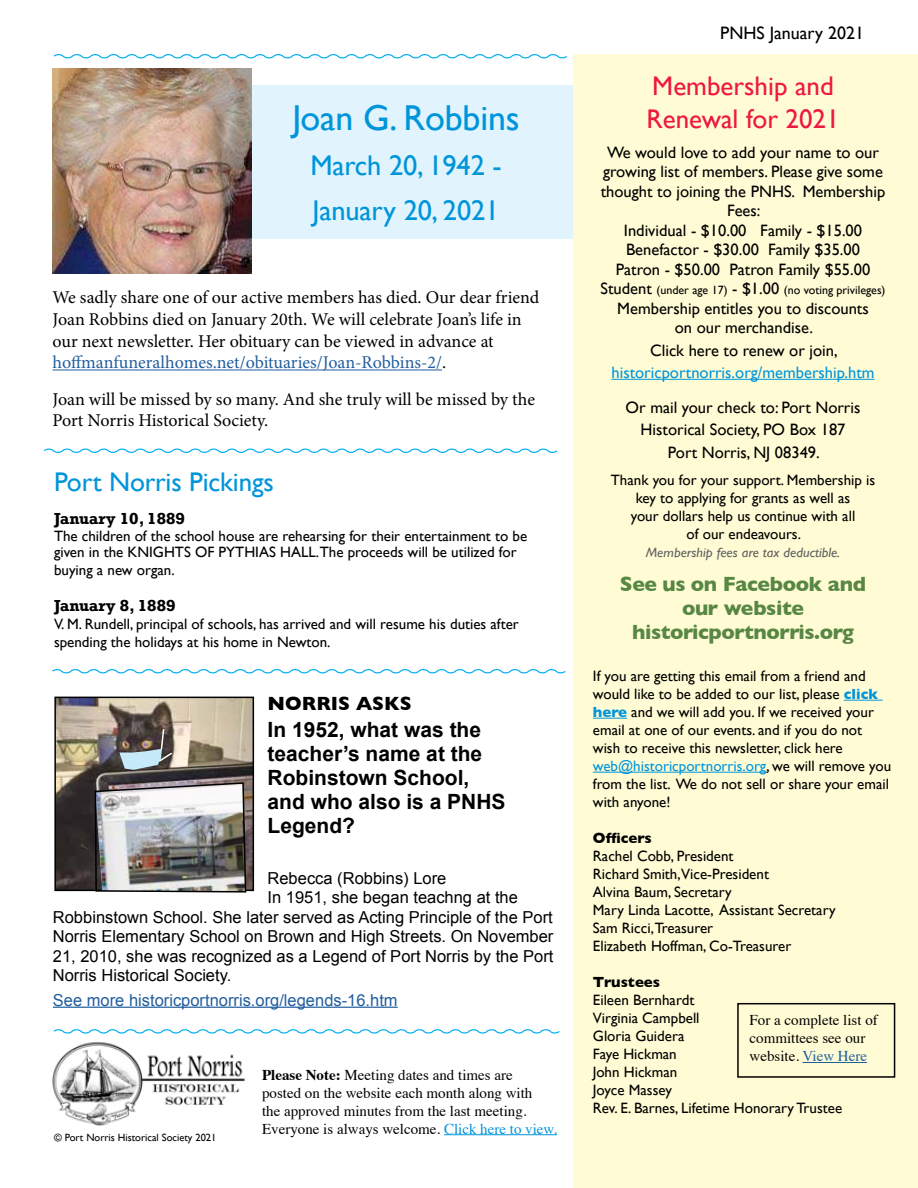
<style>
.page{position:relative;width:918px;height:1188px;background:#fff}
.page>*{position:absolute;margin:0;border:0;box-sizing:border-box;transform-origin:0 0}
.t1{font:36px "Gill Sans";letter-spacing:-.005em;color:#0095da}
.t2{font:28.5px/45px "Gill Sans";letter-spacing:-.005em;color:#0095da}
.t3{font:27px/32.4px "Gill Sans";color:#ed1941}
.t4{font:27px "Gill Sans";letter-spacing:-.005em;color:#0095da}
.t5{font:700 21px/24px "Arial";color:#000}
.t6{font:700 21px/24px "Gill Sans";letter-spacing:-.02em;color:#588744;text-align:center}
.t7{font:700 19.5px "Gill Sans";color:#000}
.t8{font:18px/21.6px "Minion Pro";color:#000}
.t9{font:18px "Gill Sans";color:#000}
.t10{font:16.5px/19.5px "Gill Sans";color:#000;text-align:center}
.t11{font:16.5px "Arial";color:#000}
.t12{font:16.5px "Arial";color:#215e9e}
.t13{font:16.5px "Gill Sans";color:#0095da}
.t14{font:15px/18px "Gill Sans";color:#000}
.t15{font:15px/18px "Times";color:#000}
.t16{font:700 15px "Rockwell";color:#000}
.t17{font:700 15px "Gill Sans";color:#000}
.t18{font:italic 13.5px "Gill Sans";color:#616161;scale:1.05 1}
.t19{font:12px "Gill Sans";color:#000}
.t20{font:10.5px "Gill Sans";color:#000}
.s1{color:#215e9e}
.s2{font-weight:700}
.s3{color:#0095da}
.s4{font-size:16.5px}
.s5{font-size:15px}
.s6{font-weight:700;color:#0095da}
</style>
<div class="page">
<div style="left:247px;top:86px;width:327px;height:153px;background:#e1f4fd"></div>
<hr style="left:53px;top:1007px;width:345px;height:1px;background:#215e9e">
<div style="left:574px;top:54px;width:344px;height:1134px;background:#fffcd5"></div>
<img style="left:52px;top:1042px;width:193px;height:84px">
<hr style="left:611px;top:379px;width:264px;height:1px;background:#0095da">
<hr style="left:844px;top:700px;width:39px;height:1px;background:#0095da">
<hr style="left:593px;top:718px;width:34px;height:1px;background:#0095da">
<hr style="left:593px;top:772px;width:173px;height:1px;background:#0095da">
<hr style="left:444px;top:1134px;width:113px;height:1px;background:#0095da">
<hr style="left:803px;top:1062px;width:64px;height:1px;background:#215e9e">
<svg style="left:53px;top:1029px;width:507px;height:5px"></svg>
<div style="left:737px;top:1003px;width:158px;height:75px;border:2px solid #000"></div>
<svg style="left:52px;top:669px;width:514px;height:5px"></svg>
<img style="left:57px;top:700px;width:194px;height:188px">
<div style="left:54px;top:697px;width:200px;height:194px;border:2px solid #000"></div>
<img style="left:93px;top:781px;width:154px;height:112px">
<svg style="left:53px;top:54px;width:514px;height:5px"></svg>
<svg style="left:119px;top:727px;width:55px;height:43px;background:#767676"></svg>
<img style="left:53px;top:68px;width:198px;height:205px">
<hr style="left:52px;top:370px;width:390px;height:1px;background:#215e9e">
<svg style="left:44px;top:448px;width:514px;height:5px"></svg>
<h1 class="t1" style="left:292px;top:97px;width:229px">Joan G. Robbins</h1>
<h2 class="t2" style="left:310px;top:143px;width:193px">March 20, 1942 -<br>January 20, 2021</h2>
<p class="t8" style="left:52px;top:287px;width:488px">We sadly share one of our active members has died. Our dear friend Joan Robbins died on January 20th. We will celebrate Joan’s life in our next newsletter. Her obituary can be viewed in advance at <span class="s1">hoffmanfuneralhomes.net/obituaries/Joan-Robbins-2/</span>.</p>
<p class="t8" style="left:52px;top:388px;width:484px">Joan will be missed by so many. And she truly will be missed by the<br>Port Norris Historical Society.</p>
<h3 class="t4" style="left:54px;top:466px;width:221px">Port Norris Pickings</h3>
<p class="t16" style="left:54px;top:509px;width:133px">January 10, 1889</p>
<p class="t14" style="left:54px;top:527px;width:475px;line-height:16.5px">The children of the school house are rehearsing for their entertainment to be given in the KNIGHTS OF PYTHIAS HALL.The proceeds will be utilized for</p>
<p class="t14" style="left:54px;top:561px;width:122px">buying a new organ.</p>
<p class="t16" style="left:54px;top:596px;width:123px">January 8, 1889</p>
<p class="t14" style="left:54px;top:615px;width:466px">V. M. Rundell, principal of schools, has arrived and will resume his duties after spending the holidays at his home in Newton.</p>
<h3 class="t7" style="left:268px;top:688px;width:146px">NORRIS ASKS</h3>
<h3 class="t5" style="left:268px;top:718px;width:240px">In 1952, what was the teacher’s name at the<br>Robinstown School, and who also is a PNHS<br>Legend?</h3>
<p class="t11" style="left:268px;top:867px;width:180px">Rebecca (Robbins) Lore</p>
<p class="t11" style="left:268px;top:887px;width:252px">In 1951, she began teachng at the</p>
<p class="t11" style="left:53px;top:906px;width:501px">Robbinstown School. She later served as Acting Principle of the Port</p>
<p class="t11" style="left:53px;top:926px;width:502px">Norris Elementary School on Brown and High Streets. On November</p>
<p class="t11" style="left:53px;top:945px;width:502px">21, 2010, she was recognized as a Legend of Port Norris by the Port</p>
<p class="t11" style="left:53px;top:965px;width:180px">Norris Historical Society.</p>
<p class="t12" style="left:53px;top:989px;width:346px">See more historicportnorris.org/legends-16.htm</p>
<p class="t20" style="left:54px;top:1132px;width:164px">© Port Norris Historical Society 2021</p>
<p class="t15" style="left:262px;top:1064px;width:297px"><span class="s2">Please Note:</span> Meeting dates and times are<br>posted on the website each month along with<br>the approved minutes from the last meeting.<br>Everyone is always welcome. <span class="s3">Click here to view.</span></p>
<p class="t9" style="left:720px;top:23px;width:145px">PNHS January 2021</p>
<h3 class="t3" style="left:646px;top:70px;width:195px">Membership and<br>Renewal for 2021</h3>
<p class="t10" style="left:601px;top:142px;width:286px">We would love to add your name to our growing list of members. Please give some thought to joining the PNHS. Membership<br>Fees:<br>Individual - $10.00 Family - $15.00<br>Benefactor - $30.00 Family $35.00<br>Patron - $50.00 Patron Family $55.00</p>
<p class="t19" style="left:601px;top:283px;width:286px"><span class="s4">Student</span> (under age 17) <span class="s4">- $1.00</span> (no voting privileges)</p>
<p class="t10" style="left:617px;top:298px;width:253px">Membership entitles you to discounts on our merchandise.</p>
<p class="t10" style="left:650px;top:340px;width:189px">Click here to renew or join,</p>
<p class="t13" style="left:611px;top:363px;width:265px">historicportnorris.org/membership.htm</p>
<p class="t10" style="left:626px;top:396px;width:236px;line-height:22.5px">Or mail your check to: Port Norris<br>Historical Society, PO Box 187<br>Port Norris, NJ 08349.</p>
<p class="t14" style="left:611px;top:470px;width:266px;text-align:center">Thank you for your support. Membership is key to applying for grants as well as<br>your dollars help us continue with all<br>of our endeavours.</p>
<p class="t18" style="left:646px;top:544px;width:187px">Membership fees are tax deductible<span class="s5">.</span></p>
<h3 class="t6" style="left:620px;top:571px;width:248px">See us on Facebook and our website historicportnorris.org</h3>
<p class="t14" style="left:593px;top:667px;width:300px">If you are getting this email from a friend and would like to be added to our list, please <span class="s6">click here</span> and we will add you. If we received your email at one of our events. and if you do not wish to receive this newsletter, click here <span class="s3">web@historicportnorris.org</span>, we will remove you from the list. We do not sell or share your email with anyone!</p>
<p class="t17" style="left:593px;top:826px;width:60px">Officers</p>
<p class="t14" style="left:593px;top:847px;width:244px">Rachel Cobb, President<br>Richard Smith,Vice-President<br>Alvina Baum, Secretary<br>Mary Linda Lacotte, Assistant Secretary<br>Sam Ricci,Treasurer<br>Elizabeth Hoffman, Co-Treasurer</p>
<p class="t17" style="left:593px;top:970px;width:69px">Trustees</p>
<p class="t14" style="left:593px;top:991px;width:251px">Eileen Bernhardt<br>Virginia Campbell<br>Gloria Guidera<br>Faye Hickman<br>John Hickman<br>Joyce Massey<br>Rev. E. Barnes, Lifetime Honorary Trustee</p>
<p class="t15" style="left:750px;top:1010px;width:130px">For a complete list of committees see our website. <span class="s1">View Here</span></p>
</div>
